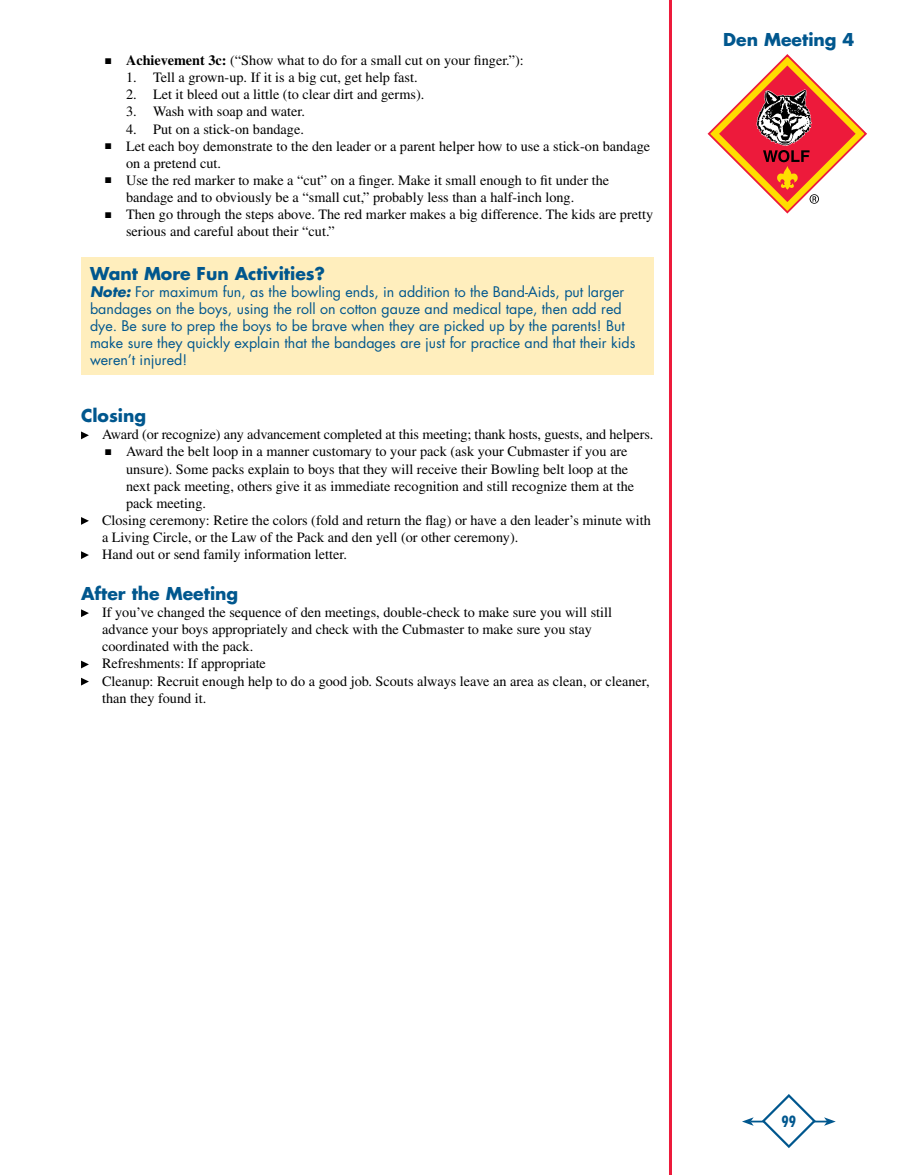
<style>
.page{position:relative;width:905px;height:1175px;background:#fff}
.page>*{position:absolute;margin:0;border:0;box-sizing:border-box;transform-origin:0 0}
.t1{font:700 17.25px "Futura";color:#00578e}
.t2{font:700 condensed 15px "Futura";color:#00578e}
.t3{font:14.25px/17.1px "Times";color:#000}
.t4{font:14.25px/17.1px "Futura";color:#00578e}
.s1{font-weight:700}
.s2{font-weight:700;font-style:italic}
</style>
<div class="page">
<svg style="left:707px;top:54px;width:160px;height:159px"></svg>
<hr style="left:750px;top:1120px;width:77px;height:2px;background:#00578e">
<svg style="left:742px;top:1117px;width:11px;height:8px"></svg>
<svg style="left:824px;top:1117px;width:11px;height:8px"></svg>
<svg style="left:760px;top:1094px;width:57px;height:54px"></svg>
<hr style="left:669px;top:0;width:3px;height:1174px;background:#ed1a3b">
<div style="left:81px;top:257px;width:573px;height:117px;background:#ffeebd"></div>
<svg style="left:81px;top:431px;width:8px;height:8px"></svg>
<svg style="left:81px;top:517px;width:8px;height:8px"></svg>
<svg style="left:81px;top:551px;width:8px;height:8px"></svg>
<svg style="left:81px;top:609px;width:8px;height:8px"></svg>
<svg style="left:81px;top:660px;width:8px;height:8px"></svg>
<svg style="left:81px;top:677px;width:8px;height:8px"></svg>
<p class="t3" style="left:105px;top:52px;width:420px">■ <span class="s1">Achievement 3c:</span> (“Show what to do for a small cut on your finger.”):</p>
<p class="t3" style="left:126px;top:69px;width:293px">1. Tell a grown-up. If it is a big cut, get help fast.</p>
<p class="t3" style="left:126px;top:86px;width:300px">2. Let it bleed out a little (to clear dirt and germs).</p>
<p class="t3" style="left:126px;top:103px;width:180px">3. Wash with soap and water.</p>
<p class="t3" style="left:126px;top:120px;width:179px">4. Put on a stick-on bandage.</p>
<p class="t3" style="left:126px;top:137px;width:525px;text-indent:-21px">■ Let each boy demonstrate to the den leader or a parent helper how to use a stick-on bandage on a pretend cut.</p>
<p class="t3" style="left:126px;top:171px;width:484px;text-indent:-21px">■ Use the red marker to make a “cut” on a finger. Make it small enough to fit under the bandage and to obviously be a “small cut,” probably less than a half-inch long.</p>
<p class="t3" style="left:126px;top:206px;width:528px;text-indent:-21px">■ Then go through the steps above. The red marker makes a big difference. The kids are pretty serious and careful about their “cut.”</p>
<p class="t1" style="left:90px;top:262px;width:236px">Want More Fun Activities?</p>
<p class="t4" style="left:90px;top:283px;width:547px"><span class="s2">Note:</span> For maximum fun, as the bowling ends, in addition to the Band-Aids, put larger bandages on the boys, using the roll on cotton gauze and medical tape, then add red dye. Be sure to prep the boys to be brave when they are picked up by the parents! But make sure they quickly explain that the bandages are just for practice and that their kids weren’t injured!</p>
<p class="t1" style="left:81px;top:404px;width:67px">Closing</p>
<p class="t3" style="left:102px;top:426px;width:553px">Award (or recognize) any advancement completed at this meeting; thank hosts, guests, and helpers.</p>
<p class="t3" style="left:105px;top:443px;width:524px">■ Award the belt loop in a manner customary to your pack (ask your Cubmaster if you are</p>
<p class="t3" style="left:126px;top:460px;width:503px">unsure). Some packs explain to boys that they will receive their Bowling belt loop at the</p>
<p class="t3" style="left:126px;top:477px;width:509px">next pack meeting, others give it as immediate recognition and still recognize them at the</p>
<p class="t3" style="left:126px;top:494px;width:81px">pack meeting.</p>
<p class="t3" style="left:102px;top:511px;width:550px">Closing ceremony: Retire the colors (fold and return the flag) or have a den leader’s minute with</p>
<p class="t3" style="left:102px;top:528px;width:418px">a Living Circle, or the Law of the Pack and den yell (or other ceremony).</p>
<p class="t3" style="left:102px;top:545px;width:246px">Hand out or send family information letter.</p>
<p class="t1" style="left:81px;top:582px;width:159px">After the Meeting</p>
<p class="t3" style="left:102px;top:603px;width:549px">If you’ve changed the sequence of den meetings, double-check to make sure you will still advance your boys appropriately and check with the Cubmaster to make sure you stay coordinated with the pack.<br>Refreshments: If appropriate<br>Cleanup: Recruit enough help to do a good job. Scouts always leave an area as clean, or cleaner, than they found it.</p>
<p class="t1" style="left:723px;top:28px;width:133px">Den Meeting 4</p>
<p class="t2" style="left:781px;top:1112px;width:16px">99</p>
</div>
